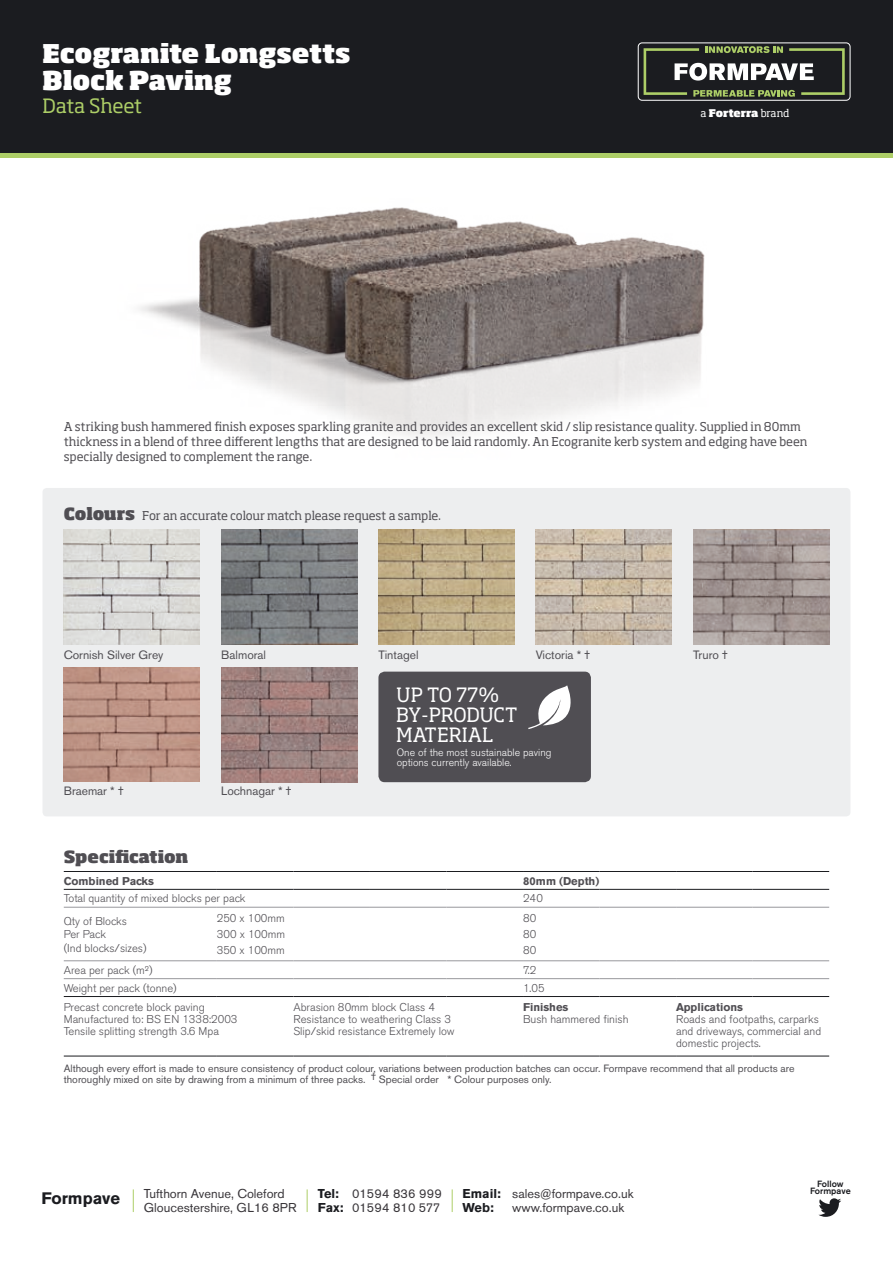
<style>
.page{position:relative;width:893px;height:1263px;background:#fff}
.page>*{position:absolute;margin:0;border:0;box-sizing:border-box;transform-origin:0 0}
.t1{font:800 25.5px/27px "Soho Std";color:#fff}
.t2{font:19.5px/19.8px "Soho Std";color:#fff}
.t3{font:19.5px "Soho Std";letter-spacing:-.02em;color:#adce67}
.t4{font:800 16.5px "Soho Std";letter-spacing:-.005em;color:#504e53}
.t5{font:700 16.5px "Akzidenz Grotesk BE";color:#1b1c20}
.t6{font:12.75px/13.5px "Akzidenz Grotesk BE";color:#39363a}
.t7{font:12px/15px "Soho Std";letter-spacing:-.005em;color:#504e53}
.t8{font:12px "Akzidenz Grotesk BE";color:#504e53}
.t9{font:300 11.25px/12px "Akzidenz Grotesk BE";color:#504e53}
.t10{font:700 11.25px "Akzidenz Grotesk BE";color:#504e53}
.t11{font:10.5px/10.5px "Akzidenz Grotesk BE";color:#504e53}
.t12{font:300 10.5px/9.9px "Akzidenz Grotesk BE";color:#fff}
.t13{font:800 10.5px "Soho Std";letter-spacing:-.01em;color:#fff}
.t14{font:500 9px/7.5px "Akzidenz Grotesk BE";color:#1b1c20;text-align:center}
.s1{font-weight:400}
.s2{font-weight:800;font-size:16.5px}
.s3{font-weight:700;color:#1b1c20}
</style>
<div class="page">
<div style="left:0;top:0;width:893px;height:153px;background:#1b1c20"></div>
<div style="left:0;top:153px;width:893px;height:5px;background:#adce67"></div>
<svg style="left:133px;top:1189px;width:1px;height:23px"></svg>
<svg style="left:307px;top:1189px;width:1px;height:23px"></svg>
<svg style="left:452px;top:1189px;width:1px;height:23px"></svg>
<svg style="left:818px;top:1198px;width:23px;height:19px"></svg>
<div style="left:43px;top:488px;width:807px;height:328px;background:#edeeef;border-radius:4px"></div>
<div style="left:378px;top:672px;width:213px;height:110px;background:#504e53;border-radius:6px"></div>
<svg style="left:528px;top:685px;width:43px;height:44px"></svg>
<img style="left:139px;top:207px;width:566px;height:230px">
<hr style="left:64px;top:1056px;width:153px;height:1px;background:#1b1c20">
<hr style="left:217px;top:1056px;width:76px;height:1px;background:#1b1c20">
<hr style="left:293px;top:1056px;width:77px;height:1px;background:#1b1c20">
<hr style="left:370px;top:1056px;width:76px;height:1px;background:#1b1c20">
<hr style="left:446px;top:1056px;width:77px;height:1px;background:#1b1c20">
<hr style="left:523px;top:1056px;width:77px;height:1px;background:#1b1c20">
<hr style="left:600px;top:1056px;width:76px;height:1px;background:#1b1c20">
<hr style="left:676px;top:1056px;width:77px;height:1px;background:#1b1c20">
<hr style="left:753px;top:1056px;width:76px;height:1px;background:#1b1c20">
<hr style="left:64px;top:871px;width:153px;height:1px;background:#1b1c20">
<hr style="left:217px;top:871px;width:76px;height:1px;background:#1b1c20">
<hr style="left:293px;top:871px;width:77px;height:1px;background:#1b1c20">
<hr style="left:370px;top:871px;width:76px;height:1px;background:#1b1c20">
<hr style="left:446px;top:871px;width:77px;height:1px;background:#1b1c20">
<hr style="left:523px;top:871px;width:77px;height:1px;background:#1b1c20">
<hr style="left:600px;top:871px;width:76px;height:1px;background:#1b1c20">
<hr style="left:676px;top:871px;width:77px;height:1px;background:#1b1c20">
<hr style="left:753px;top:871px;width:76px;height:1px;background:#1b1c20">
<hr style="left:64px;top:889px;width:153px;height:1px;background:#1b1c20">
<hr style="left:217px;top:889px;width:76px;height:1px;background:#1b1c20">
<hr style="left:293px;top:889px;width:77px;height:1px;background:#1b1c20">
<hr style="left:370px;top:889px;width:76px;height:1px;background:#1b1c20">
<hr style="left:446px;top:889px;width:77px;height:1px;background:#1b1c20">
<hr style="left:523px;top:889px;width:77px;height:1px;background:#1b1c20">
<hr style="left:600px;top:889px;width:76px;height:1px;background:#1b1c20">
<hr style="left:676px;top:889px;width:77px;height:1px;background:#1b1c20">
<hr style="left:753px;top:889px;width:76px;height:1px;background:#1b1c20">
<hr style="left:64px;top:996px;width:153px;height:1px;background:#1b1c20">
<hr style="left:217px;top:996px;width:76px;height:1px;background:#1b1c20">
<hr style="left:293px;top:996px;width:77px;height:1px;background:#1b1c20">
<hr style="left:370px;top:996px;width:76px;height:1px;background:#1b1c20">
<hr style="left:446px;top:996px;width:77px;height:1px;background:#1b1c20">
<hr style="left:523px;top:996px;width:77px;height:1px;background:#1b1c20">
<hr style="left:600px;top:996px;width:76px;height:1px;background:#1b1c20">
<hr style="left:676px;top:996px;width:77px;height:1px;background:#1b1c20">
<hr style="left:753px;top:996px;width:76px;height:1px;background:#1b1c20">
<hr style="left:64px;top:907px;width:153px;height:1px;background:#98989c">
<hr style="left:217px;top:907px;width:76px;height:1px;background:#98989c">
<hr style="left:293px;top:907px;width:77px;height:1px;background:#98989c">
<hr style="left:370px;top:907px;width:76px;height:1px;background:#98989c">
<hr style="left:446px;top:907px;width:77px;height:1px;background:#98989c">
<hr style="left:523px;top:907px;width:77px;height:1px;background:#98989c">
<hr style="left:600px;top:907px;width:76px;height:1px;background:#98989c">
<hr style="left:676px;top:907px;width:77px;height:1px;background:#98989c">
<hr style="left:753px;top:907px;width:76px;height:1px;background:#98989c">
<hr style="left:64px;top:960px;width:153px;height:1px;background:#98989c">
<hr style="left:217px;top:960px;width:76px;height:1px;background:#98989c">
<hr style="left:293px;top:960px;width:77px;height:1px;background:#98989c">
<hr style="left:370px;top:960px;width:76px;height:1px;background:#98989c">
<hr style="left:446px;top:960px;width:77px;height:1px;background:#98989c">
<hr style="left:523px;top:960px;width:77px;height:1px;background:#98989c">
<hr style="left:600px;top:960px;width:76px;height:1px;background:#98989c">
<hr style="left:676px;top:960px;width:77px;height:1px;background:#98989c">
<hr style="left:753px;top:960px;width:76px;height:1px;background:#98989c">
<hr style="left:64px;top:978px;width:153px;height:1px;background:#98989c">
<hr style="left:217px;top:978px;width:76px;height:1px;background:#98989c">
<hr style="left:293px;top:978px;width:77px;height:1px;background:#98989c">
<hr style="left:370px;top:978px;width:76px;height:1px;background:#98989c">
<hr style="left:446px;top:978px;width:77px;height:1px;background:#98989c">
<hr style="left:523px;top:978px;width:77px;height:1px;background:#98989c">
<hr style="left:600px;top:978px;width:76px;height:1px;background:#98989c">
<hr style="left:676px;top:978px;width:77px;height:1px;background:#98989c">
<hr style="left:753px;top:978px;width:76px;height:1px;background:#98989c">
<img style="left:64px;top:667px;width:136px;height:115px">
<img style="left:64px;top:530px;width:136px;height:114px">
<img style="left:693px;top:530px;width:136px;height:114px">
<img style="left:221px;top:530px;width:136px;height:114px">
<img style="left:378px;top:530px;width:136px;height:114px">
<img style="left:221px;top:667px;width:136px;height:115px">
<img style="left:536px;top:530px;width:136px;height:114px">
<div style="left:638px;top:43px;width:212px;height:58px;border:1px solid #fff;border-radius:4px"></div>
<svg style="left:644px;top:46px;width:201px;height:51px"></svg>
<h1 class="t1" style="left:43px;top:39px;width:309px">Ecogranite Longsetts<br>Block Paving</h1>
<h2 class="t3" style="left:43px;top:94px;width:101px">Data Sheet</h2>
<p class="t13" style="left:701px;top:106px;width:90px"><span class="s1">a</span> Forterra <span class="s1">brand</span></p>
<p class="t7" style="left:64px;top:419px;width:745px">A striking bush hammered finish exposes sparkling granite and provides an excellent skid / slip resistance quality. Supplied in 80mm thickness in a blend of three different lengths that are designed to be laid randomly. An Ecogranite kerb system and edging have been specially designed to complement the range.</p>
<p class="t7" style="left:64px;top:508px;width:379px"><span class="s2">Colours</span> For an accurate colour match please request a sample.</p>
<p class="t8" style="left:64px;top:648px;width:101px">Cornish Silver Grey</p>
<p class="t8" style="left:221px;top:648px;width:47px">Balmoral</p>
<p class="t8" style="left:378px;top:648px;width:42px">Tintagel</p>
<p class="t8" style="left:693px;top:648px;width:36px">Truro †</p>
<p class="t8" style="left:536px;top:648px;width:56px">Victoria * †</p>
<h2 class="t2" style="left:396px;top:685px;width:123px">UP TO 77%<br>BY-PRODUCT<br>MATERIAL</h2>
<p class="t8" style="left:64px;top:784px;width:61px">Braemar * †</p>
<p class="t8" style="left:221px;top:784px;width:72px">Lochnagar * †</p>
<p class="t12" style="left:397px;top:747px;width:156px">One of the most sustainable paving options currently available.</p>
<h3 class="t4" style="left:64px;top:846px;width:126px">Specification</h3>
<p class="t10" style="left:64px;top:874px;width:92px">Combined Packs</p>
<p class="t10" style="left:523px;top:874px;width:78px">80mm (Depth)</p>
<p class="t9" style="left:64px;top:893px;width:183px">Total quantity of mixed blocks per pack</p>
<p class="t9" style="left:523px;top:893px;width:21px">240</p>
<p class="t9" style="left:64px;top:914px;width:84px;line-height:13.5px">Qty of Blocks<br>Per Pack<br>(Ind blocks/sizes)</p>
<p class="t9" style="left:217px;top:913px;width:69px">250 x 100mm</p>
<p class="t9" style="left:523px;top:913px;width:15px">80</p>
<p class="t9" style="left:217px;top:928px;width:70px">300 x 100mm</p>
<p class="t9" style="left:523px;top:928px;width:15px">80</p>
<p class="t9" style="left:217px;top:944px;width:69px">350 x 100mm</p>
<p class="t9" style="left:523px;top:944px;width:15px">80</p>
<p class="t9" style="left:64px;top:964px;width:90px">Area per pack (m²)</p>
<p class="t9" style="left:523px;top:964px;width:15px">7.2</p>
<p class="t9" style="left:64px;top:982px;width:115px">Weight per pack (tonne)</p>
<p class="t9" style="left:523px;top:982px;width:23px">1.05</p>
<p class="t9" style="left:64px;top:1001px;width:175px">Precast concrete block paving<br>Manufactured to: BS EN 1338:2003<br>Tensile splitting strength 3.6 Mpa</p>
<p class="t9" style="left:293px;top:1001px;width:163px">Abrasion 80mm block Class 4<br>Resistance to weathering Class 3<br>Slip/skid resistance Extremely low</p>
<p class="t10" style="left:523px;top:1001px;width:47px">Finishes</p>
<p class="t10" style="left:676px;top:1001px;width:69px">Applications</p>
<p class="t9" style="left:676px;top:1014px;width:147px">Roads and footpaths, carparks and driveways, commercial and domestic projects.</p>
<p class="t11" style="left:64px;top:1063px;width:732px">Although every effort is made to ensure consistency of product colour, variations between production batches can occur. Formpave recommend that all products are thoroughly mixed on site by drawing from a minimum of three packs. † Special order * Colour purposes only.</p>
<p class="t9" style="left:523px;top:1014px;width:107px">Bush hammered finish</p>
<p class="t6" style="left:144px;top:1187px;width:154px">Tufthorn Avenue, Coleford<br>Gloucestershire, GL16 8PR</p>
<h3 class="t5" style="left:41px;top:1188px;width:80px">Formpave</h3>
<p class="t6" style="left:463px;top:1187px;width:172px"><span class="s3">Email:</span> sales@formpave.co.uk<br><span class="s3">Web:</span></p>
<p class="t6" style="left:318px;top:1187px;width:126px"><span class="s3">Tel:</span> 01594 836 999<br><span class="s3">Fax:</span> 01594 810 577</p>
<p class="t6" style="left:512px;top:1201px;width:114px">www.formpave.co.uk</p>
<p class="t14" style="left:810px;top:1179px;width:42px">Follow<br>Formpave</p>
</div>
